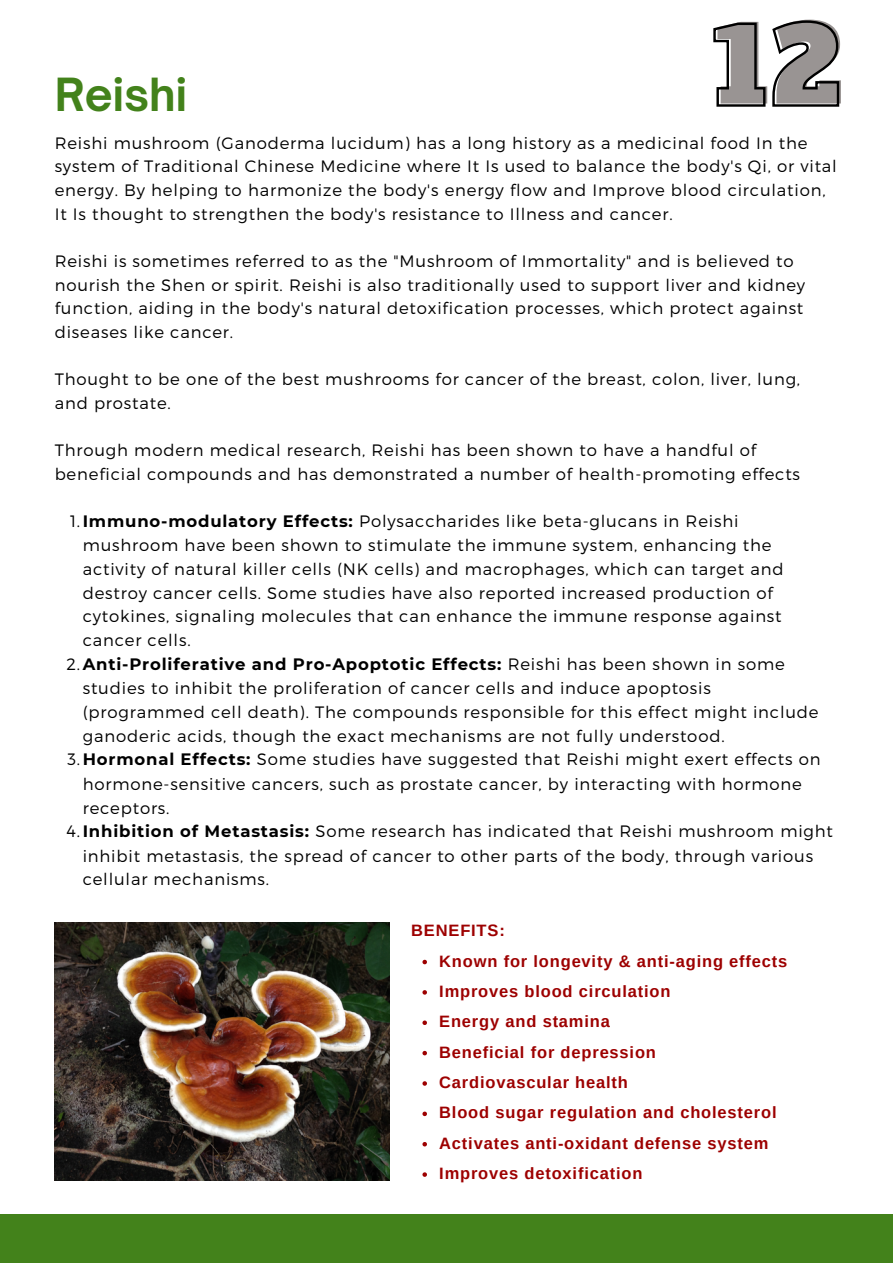
<style>
.page{position:relative;width:893px;height:1264px;background:#fff}
.page>*{position:absolute;margin:0;border:0;box-sizing:border-box;transform-origin:0 0}
.t1{font:104.85px "Alfa Slab One";color:#999493}
.t2{font:700 43.8px "Open Sauce One";color:#43821b}
.t3{font:300 16.5px/23.5px "Montserrat";letter-spacing:.05em;color:#000}
.t4{font:700 16.5px "Arimo";letter-spacing:.05em;color:#9d0000}
.s1{font-weight:700}
</style>
<div class="page">
<div style="left:0;top:1214px;width:892px;height:48px;background:#43821b"></div>
<img style="left:55px;top:922px;width:335px;height:258px">
<svg style="left:713px;top:20px;width:127px;height:87px"></svg>
<svg style="left:422px;top:959px;width:5px;height:5px"></svg>
<svg style="left:422px;top:990px;width:5px;height:4px"></svg>
<svg style="left:422px;top:1020px;width:5px;height:5px"></svg>
<svg style="left:422px;top:1050px;width:5px;height:5px"></svg>
<svg style="left:422px;top:1081px;width:5px;height:4px"></svg>
<svg style="left:422px;top:1111px;width:5px;height:5px"></svg>
<svg style="left:422px;top:1142px;width:5px;height:4px"></svg>
<svg style="left:422px;top:1172px;width:5px;height:4px"></svg>
<p class="t2" style="left:55px;top:68px;width:134px">Reishi</p>
<p class="t1" style="left:716px;top:-5px;width:129px">12</p>
<p class="t3" style="left:55px;top:130px;width:783px">Reishi mushroom (Ganoderma lucidum) has a long history as a medicinal food In the system of Traditional Chinese Medicine where It Is used to balance the body's Qi, or vital energy. By helping to harmonize the body's energy flow and Improve blood circulation, It Is thought to strengthen the body's resistance to Illness and cancer.</p>
<p class="t3" style="left:55px;top:248px;width:752px">Reishi is sometimes referred to as the "Mushroom of Immortality" and is believed to nourish the Shen or spirit. Reishi is also traditionally used to support liver and kidney function, aiding in the body's natural detoxification processes, which protect against diseases like cancer.</p>
<p class="t3" style="left:55px;top:366px;width:747px">Thought to be one of the best mushrooms for cancer of the breast, colon, liver, lung, and prostate.</p>
<p class="t3" style="left:55px;top:437px;width:746px">Through modern medical research, Reishi has been shown to have a handful of beneficial compounds and has demonstrated a number of health-promoting effects</p>
<p class="t3" style="left:83px;top:508px;width:702px;text-indent:-13px">1.<span class="s1">Immuno-modulatory Effects:</span> Polysaccharides like beta-glucans in Reishi mushroom have been shown to stimulate the immune system, enhancing the activity of natural killer cells (NK cells) and macrophages, which can target and destroy cancer cells. Some studies have also reported increased production of cytokines, signaling molecules that can enhance the immune response against cancer cells.</p>
<p class="t3" style="left:83px;top:651px;width:737px;line-height:24px;text-indent:-16px">2.<span class="s1">Anti-Proliferative and Pro-Apoptotic Effects:</span> Reishi has been shown in some studies to inhibit the proliferation of cancer cells and induce apoptosis (programmed cell death). The compounds responsible for this effect might include ganoderic acids, though the exact mechanisms are not fully understood.</p>
<p class="t3" style="left:83px;top:746px;width:739px;line-height:24.2px;text-indent:-15px">3.<span class="s1">Hormonal Effects:</span> Some studies have suggested that Reishi might exert effects on hormone-sensitive cancers, such as prostate cancer, by interacting with hormone receptors.</p>
<p class="t3" style="left:83px;top:818px;width:751px;line-height:24.2px;text-indent:-16px">4.<span class="s1">Inhibition of Metastasis:</span> Some research has indicated that Reishi mushroom might inhibit metastasis, the spread of cancer to other parts of the body, through various cellular mechanisms.</p>
<p class="t4" style="left:411px;top:921px;width:95px">BENEFITS:</p>
<p class="t4" style="left:439px;top:951px;width:349px">Known for longevity &amp; anti-aging effects</p>
<p class="t4" style="left:439px;top:981px;width:233px">Improves blood circulation</p>
<p class="t4" style="left:439px;top:1012px;width:172px">Energy and stamina</p>
<p class="t4" style="left:439px;top:1042px;width:218px">Beneficial for depression</p>
<p class="t4" style="left:439px;top:1073px;width:190px">Cardiovascular health</p>
<p class="t4" style="left:439px;top:1103px;width:339px">Blood sugar regulation and cholesterol</p>
<p class="t4" style="left:439px;top:1133px;width:331px">Activates anti-oxidant defense system</p>
<p class="t4" style="left:439px;top:1164px;width:205px">Improves detoxification</p>
</div>
